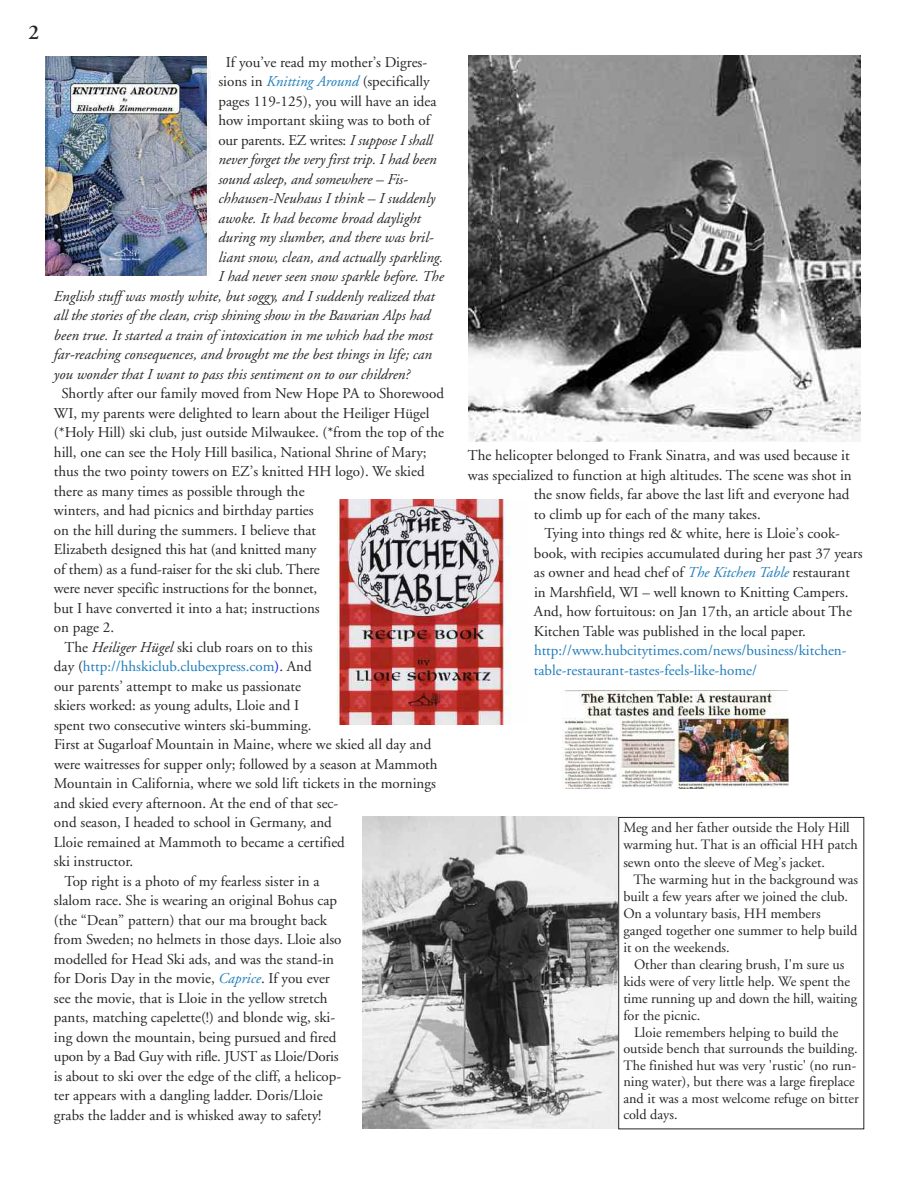
<style>
.page{position:relative;width:918px;height:1188px;background:#fff}
.page>*{position:absolute;margin:0;border:0;box-sizing:border-box;transform-origin:0 0}
.t1{font:600 21px "Adobe Garamond";color:#272627}
.t2{font:15px "Adobe Garamond";color:#272627}
.t3{font:italic 15px "Adobe Garamond";color:#272627}
.t4{font:15px/19.5px "Adobe Garamond";color:#1f7dbb}
.t5{font:14.25px/17.1px "Adobe Garamond";color:#272627}
.s1{font-style:italic;color:#1f7dbb}
.s2{font-style:italic}
.s3{color:#272627}
.s4{color:#00f}
</style>
<div class="page">
<img style="left:338px;top:500px;width:173px;height:225px">
<img style="left:468px;top:55px;width:393px;height:387px">
<img style="left:562px;top:690px;width:226px;height:99px">
<img style="left:362px;top:817px;width:255px;height:311px">
<img style="left:45px;top:56px;width:166px;height:220px">
<h1 class="t1" style="left:28px;top:24px;width:12px">2</h1>
<p class="t2" style="left:226px;top:56px;width:203px">If you’ve read my mother’s Digres-</p>
<p class="t2" style="left:218px;top:76px;width:213px">sions in <span class="s1">Knitting Around</span> (specifically</p>
<p class="t2" style="left:218px;top:95px;width:219px">pages 119-125), you will have an idea</p>
<p class="t2" style="left:218px;top:115px;width:213px">how important skiing was to both of</p>
<p class="t2" style="left:218px;top:134px;width:216px">our parents. EZ writes: <span class="s2">I suppose I shall</span></p>
<p class="t3" style="left:218px;top:154px;width:220px">never forget the very first trip. I had been</p>
<p class="t3" style="left:218px;top:173px;width:190px">sound asleep, and somewhere – Fis-</p>
<p class="t3" style="left:218px;top:193px;width:218px">chhausen-Neuhaus I think – I suddenly</p>
<p class="t3" style="left:218px;top:212px;width:204px">awoke. It had become broad daylight</p>
<p class="t3" style="left:218px;top:232px;width:215px">during my slumber, and there was bril-</p>
<p class="t3" style="left:218px;top:251px;width:226px">liant snow, clean, and actually sparkling.</p>
<p class="t3" style="left:218px;top:271px;width:227px">I had never seen snow sparkle before. The</p>
<p class="t3" style="left:54px;top:290px;width:382px">English stuff was mostly white, but soggy, and I suddenly realized that</p>
<p class="t3" style="left:54px;top:310px;width:378px">all the stories of the clean, crisp shining show in the Bavarian Alps had</p>
<p class="t3" style="left:54px;top:329px;width:380px">been true. It started a train of intoxication in me which had the most</p>
<p class="t3" style="left:54px;top:349px;width:380px">far-reaching consequences, and brought me the best things in life; can</p>
<p class="t3" style="left:54px;top:368px;width:357px">you wonder that I want to pass this sentiment on to our children?</p>
<p class="t2" style="left:61px;top:388px;width:384px">Shortly after our family moved from New Hope PA to Shorewood</p>
<p class="t2" style="left:54px;top:407px;width:377px">WI, my parents were delighted to learn about the Heiliger Hügel</p>
<p class="t2" style="left:54px;top:427px;width:392px">(*Holy Hill) ski club, just outside Milwaukee. (*from the top of the</p>
<p class="t2" style="left:54px;top:446px;width:374px">hill, one can see the Holy Hill basilica, National Shrine of Mary;</p>
<p class="t2" style="left:54px;top:466px;width:372px">thus the two pointy towers on EZ’s knitted HH logo). We skied</p>
<p class="t2" style="left:54px;top:485px;width:252px">there as many times as possible through the</p>
<p class="t2" style="left:54px;top:505px;width:261px">winters, and had picnics and birthday parties</p>
<p class="t2" style="left:54px;top:524px;width:264px">on the hill during the summers. I believe that</p>
<p class="t2" style="left:54px;top:544px;width:264px">Elizabeth designed this hat (and knitted many</p>
<p class="t2" style="left:54px;top:563px;width:267px">of them) as a fund-raiser for the ski club. There</p>
<p class="t2" style="left:54px;top:583px;width:265px">were never specific instructions for the bonnet,</p>
<p class="t2" style="left:54px;top:602px;width:267px">but I have converted it into a hat; instructions</p>
<p class="t2" style="left:54px;top:622px;width:62px">on page 2.</p>
<p class="t2" style="left:65px;top:641px;width:250px">The <span class="s2">Heiliger Hügel</span> ski club roars on to this</p>
<p class="t4" style="left:54px;top:658px;width:259px"><span class="s3">day (</span>http://hhskiclub.clubexpress.com<span class="s4">)</span><span class="s3">. And</span></p>
<p class="t2" style="left:54px;top:680px;width:249px">our parents’ attempt to make us passionate</p>
<p class="t2" style="left:54px;top:700px;width:247px">skiers worked: as young adults, Lloie and I</p>
<p class="t2" style="left:54px;top:719px;width:259px">spent two consecutive winters ski-bumming.</p>
<p class="t2" style="left:54px;top:739px;width:379px">First at Sugarloaf Mountain in Maine, where we skied all day and</p>
<p class="t2" style="left:54px;top:758px;width:385px">were waitresses for supper only; followed by a season at Mammoth</p>
<p class="t2" style="left:54px;top:778px;width:383px">Mountain in California, where we sold lift tickets in the mornings</p>
<p class="t2" style="left:54px;top:797px;width:286px">and skied every afternoon. At the end of that sec-</p>
<p class="t2" style="left:54px;top:817px;width:279px">ond season, I headed to school in Germany, and</p>
<p class="t2" style="left:54px;top:836px;width:292px">Lloie remained at Mammoth to became a certified</p>
<p class="t2" style="left:54px;top:856px;width:81px">ski instructor.</p>
<p class="t2" style="left:65px;top:875px;width:256px">Top right is a photo of my fearless sister in a</p>
<p class="t2" style="left:54px;top:895px;width:285px">slalom race. She is wearing an original Bohus cap</p>
<p class="t2" style="left:54px;top:914px;width:275px">(the “Dean” pattern) that our ma brought back</p>
<p class="t2" style="left:54px;top:934px;width:289px">from Sweden; no helmets in those days. Lloie also</p>
<p class="t2" style="left:54px;top:953px;width:282px">modelled for Head Ski ads, and was the stand-in</p>
<p class="t2" style="left:54px;top:973px;width:277px">for Doris Day in the movie, <span class="s1">Caprice</span>. If you ever</p>
<p class="t2" style="left:54px;top:992px;width:275px">see the movie, that is Lloie in the yellow stretch</p>
<p class="t2" style="left:54px;top:1012px;width:283px">pants, matching capelette(!) and blonde wig, ski-</p>
<p class="t2" style="left:54px;top:1031px;width:284px">ing down the mountain, being pursued and fired</p>
<p class="t2" style="left:54px;top:1051px;width:286px">upon by a Bad Guy with rifle. JUST as Lloie/Doris</p>
<p class="t2" style="left:54px;top:1070px;width:289px">is about to ski over the edge of the cliff, a helicop-</p>
<p class="t2" style="left:54px;top:1090px;width:270px">ter appears with a dangling ladder. Doris/Lloie</p>
<p class="t2" style="left:54px;top:1109px;width:269px">grabs the ladder and is whisked away to safety!</p>
<p class="t2" style="left:468px;top:449px;width:383px">The helicopter belonged to Frank Sinatra, and was used because it</p>
<p class="t2" style="left:468px;top:469px;width:385px">was specialized to function at high altitudes. The scene was shot in</p>
<p class="t2" style="left:534px;top:488px;width:317px">the snow fields, far above the last lift and everyone had</p>
<p class="t2" style="left:534px;top:508px;width:228px">to climb up for each of the many takes.</p>
<p class="t2" style="left:545px;top:527px;width:297px">Tying into things red &amp; white, here is Lloie’s cook-</p>
<p class="t2" style="left:534px;top:547px;width:330px">book, with recipies accumulated during her past 37 years</p>
<p class="t2" style="left:534px;top:566px;width:318px">as owner and head chef of <span class="s1">The Kitchen Table</span> restaurant</p>
<p class="t2" style="left:534px;top:586px;width:316px">in Marshfield, WI – well known to Knitting Campers.</p>
<p class="t2" style="left:534px;top:605px;width:319px">And, how fortuitous: on Jan 17th, an article about The</p>
<p class="t2" style="left:534px;top:625px;width:273px">Kitchen Table was published in the local paper.</p>
<p class="t4" style="left:534px;top:642px;width:314px">http://www.hubcitytimes.com/news/business/kitchen&shy;table-restaurant-tastes-feels-like-home/</p>
<p class="t5" style="left:623px;top:821px;width:236px">Meg and her father outside the Holy Hill warming hut. That is an official HH patch sewn onto the sleeve of Meg’s jacket.</p>
<p class="t5" style="left:623px;top:872px;width:236px;text-indent:10px">The warming hut in the background was built a few years after we joined the club.<br>On a voluntary basis, HH members ganged together one summer to help build it on the weekends.</p>
<p class="t5" style="left:623px;top:957px;width:235px;text-indent:11px">Other than clearing brush, I'm sure us kids were of very little help. We spent the time running up and down the hill, waiting for the picnic.</p>
<p class="t5" style="left:623px;top:1025px;width:237px;line-height:16.5px;text-indent:11px">Lloie remembers helping to build the outside bench that surrounds the building.<br>The finished hut was very 'rustic' (no run&shy;ning water), but there was a large fireplace and it was a most welcome refuge on bitter cold days.</p>
</div>
